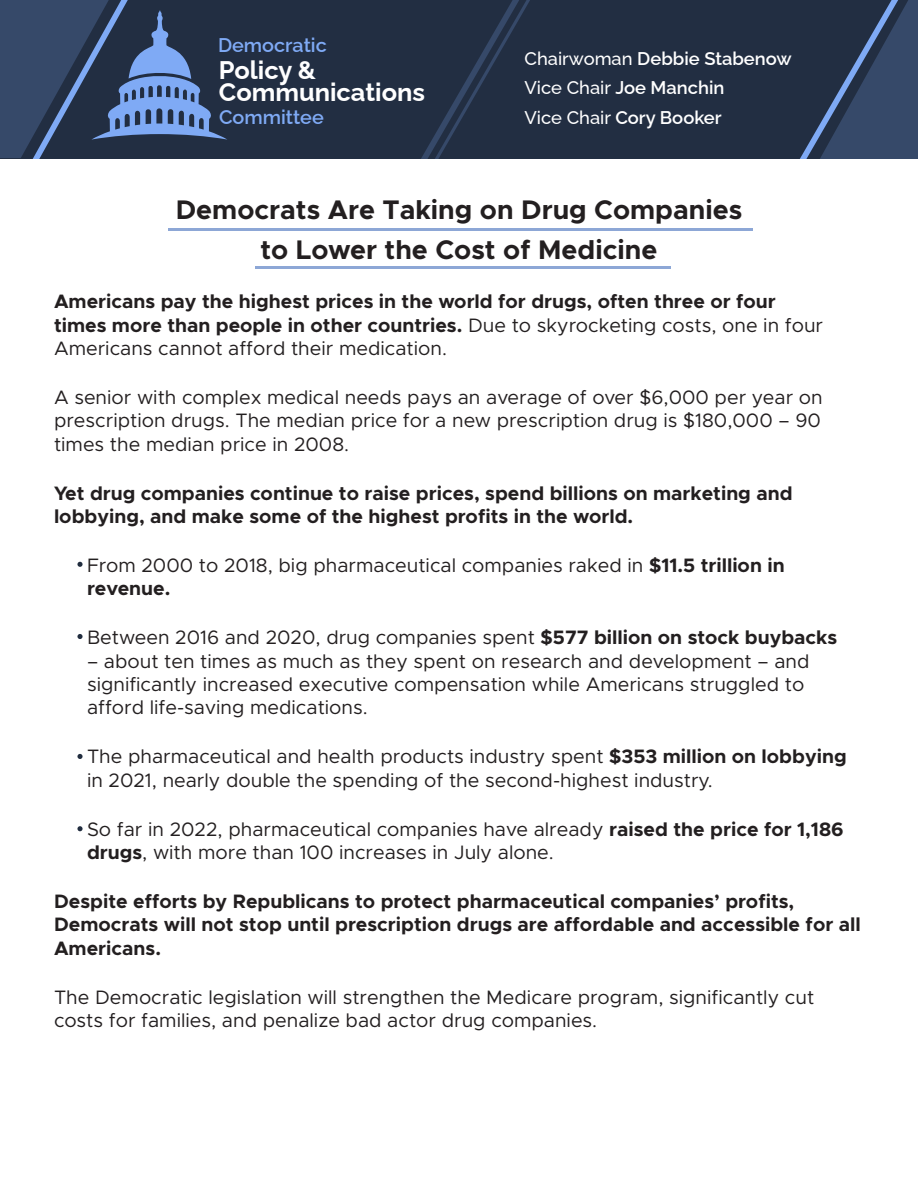
<style>
.page{position:relative;width:918px;height:1188px;background:#fff}
.page>*{position:absolute;margin:0;border:0;box-sizing:border-box;transform-origin:0 0}
.t1{font:700 27px "Metropolis";color:#231f20}
.t2{font:700 25.35px/22.4px "Raleway";color:#fff}
.t3{font:600 19.8px "Raleway";color:#7faaf5}
.t4{font:19.5px/23.4px "Metropolis";color:#231f20}
.t5{font:700 19.5px/23.4px "Metropolis";color:#231f20}
.t6{font:600 18.3px/29.7px "Raleway";color:#fff}
.s1{font-weight:500}
.s2{font-weight:400}
.s3{font-weight:700}
</style>
<div class="page">
<div style="left:0;top:0;width:918px;height:158px;background:#222e42"></div>
<svg style="left:0;top:0;width:227px;height:158px"></svg>
<svg style="left:800px;top:0;width:118px;height:158px"></svg>
<svg style="left:421px;top:0;width:109px;height:158px"></svg>
<svg style="left:77px;top:826px;width:6px;height:5px"></svg>
<svg style="left:77px;top:562px;width:6px;height:5px"></svg>
<svg style="left:77px;top:634px;width:6px;height:5px"></svg>
<svg style="left:77px;top:754px;width:6px;height:5px"></svg>
<hr style="left:168px;top:228px;width:585px;height:3px;background:#8da7d6">
<hr style="left:256px;top:266px;width:415px;height:3px;background:#8da7d6">
<p class="t3" style="left:218px;top:29px;width:110px">Democratic</p>
<p class="t2" style="left:219px;top:56px;width:208px">Policy &amp;<br>Communications</p>
<p class="t3" style="left:219px;top:101px;width:106px">Committee</p>
<p class="t6" style="left:525px;top:41px;width:269px"><span class="s1">Chairwoman</span> Debbie Stabenow</p>
<p class="t6" style="left:524px;top:71px;width:202px"><span class="s1">Vice Chair</span> Joe Manchin<br><span class="s1">Vice Chair</span> Cory Booker</p>
<p class="t1" style="left:176px;top:193px;width:568px">Democrats Are Taking on Drug Companies</p>
<p class="t1" style="left:261px;top:233px;width:398px">to Lower the Cost of Medicine</p>
<p class="t5" style="left:54px;top:290px;width:771px">Americans pay the highest prices in the world for drugs, often three or four times more than people in other countries. <span class="s2">Due to skyrocketing costs, one in four<br>Americans cannot afford their medication.</span></p>
<p class="t4" style="left:54px;top:386px;width:770px;text-align:justify">A senior with complex medical needs pays an average of over $6,000 per year on prescription drugs. The median price for a new prescription drug is $180,000 – 90 times the median price in 2008.</p>
<p class="t5" style="left:54px;top:481px;width:740px">Yet drug companies continue to raise prices, spend billions on marketing and lobbying, and make some of the highest profits in the world.</p>
<p class="t4" style="left:87px;top:554px;width:699px">From 2000 to 2018, big pharmaceutical companies raked in <span class="s3">$11.5 trillion in revenue.</span></p>
<p class="t4" style="left:87px;top:626px;width:752px">Between 2016 and 2020, drug companies spent <span class="s3">$577 billion on stock buybacks</span></p>
<p class="t4" style="left:87px;top:649px;width:724px">– about ten times as much as they spent on research and development – and significantly increased executive compensation while Americans struggled to afford life-saving medications.</p>
<p class="t4" style="left:87px;top:745px;width:761px">The pharmaceutical and health products industry spent <span class="s3">$353 million on lobbying </span>in 2021, nearly double the spending of the second-highest industry.</p>
<p class="t4" style="left:87px;top:817px;width:758px">So far in 2022, pharmaceutical companies have already <span class="s3">raised the price for 1,186 drugs</span>, with more than 100 increases in July alone.</p>
<p class="t5" style="left:54px;top:890px;width:808px">Despite efforts by Republicans to protect pharmaceutical companies’ profits,<br>Democrats will not stop until prescription drugs are affordable and accessible for all<br>Americans.</p>
<p class="t4" style="left:54px;top:985px;width:762px">The Democratic legislation will strengthen the Medicare program, significantly cut costs for families, and penalize bad actor drug companies.</p>
</div>
